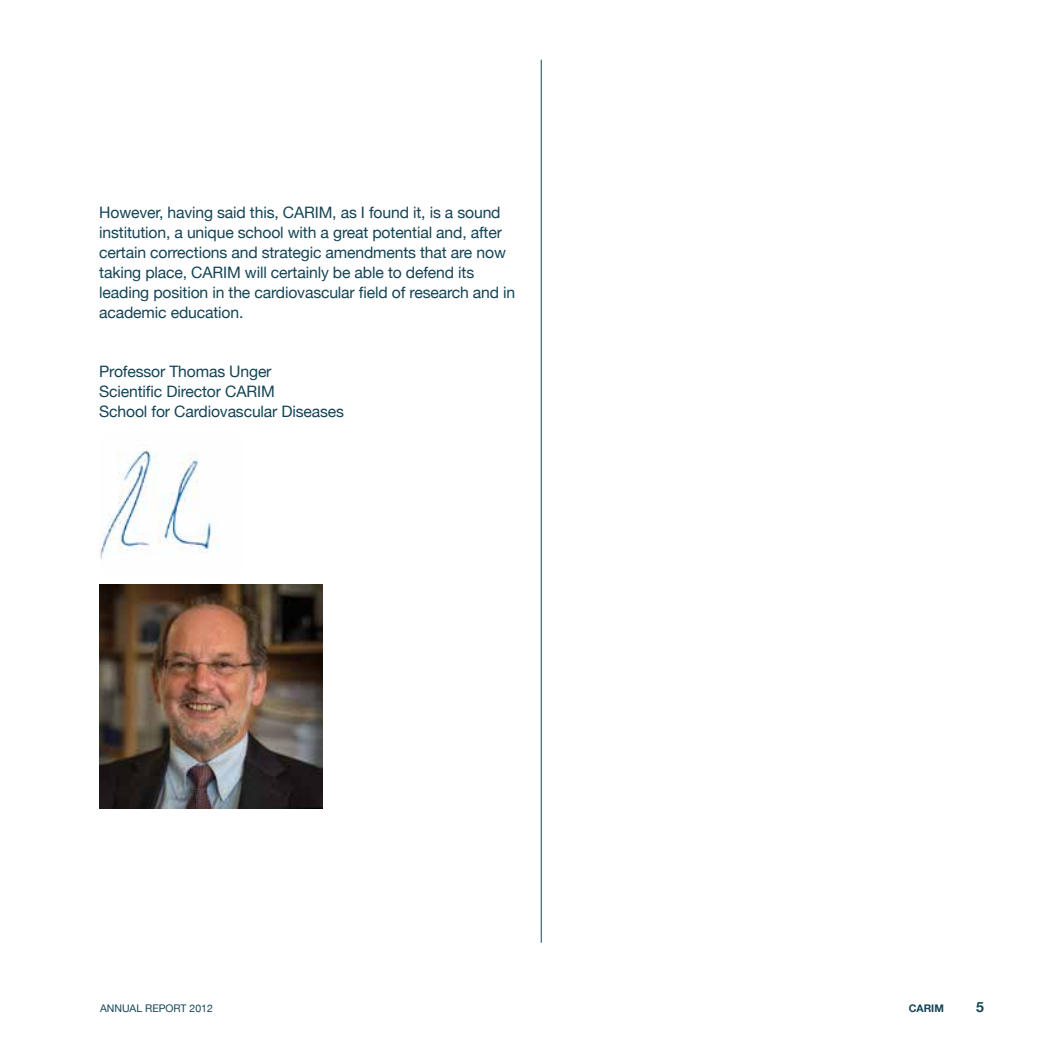
<style>
.page{position:relative;width:1042px;height:1042px;background:#fff}
.page>*{position:absolute;margin:0;border:0;box-sizing:border-box;transform-origin:0 0}
.t1{font:15.75px/19.8px "Helvetica Neue";letter-spacing:-.01em;color:#144455}
.t2{font:700 14px "Helvetica Neue";color:#144455}
.t3{font:10.5px "Helvetica Neue";color:#144455}
.t4{font:700 10.5px "Helvetica Neue";color:#144455}
</style>
<div class="page">
<hr style="left:541px;top:60px;width:1px;height:883px;background:#144455">
<img style="left:100px;top:450px;width:119px;height:110px">
<img style="left:99px;top:585px;width:223px;height:223px">
<p class="t1" style="left:99px;top:204px;width:418px">However, having said this, CARIM, as I found it, is a sound institution, a unique school with a great potential and, after certain corrections and strategic amendments that are now taking place, CARIM will certainly be able to defend its leading position in the cardiovascular field of research and in academic education.</p>
<p class="t1" style="left:99px;top:362px;width:246px">Professor Thomas Unger<br>Scientific Director CARIM<br>School for Cardiovascular Diseases</p>
<p class="t3" style="left:100px;top:1001px;width:114px">ANNUAL REPORT 2012</p>
<p class="t4" style="left:909px;top:1000px;width:37px">CARIM</p>
<p class="t2" style="left:976px;top:996px;width:9px">5</p>
</div>
